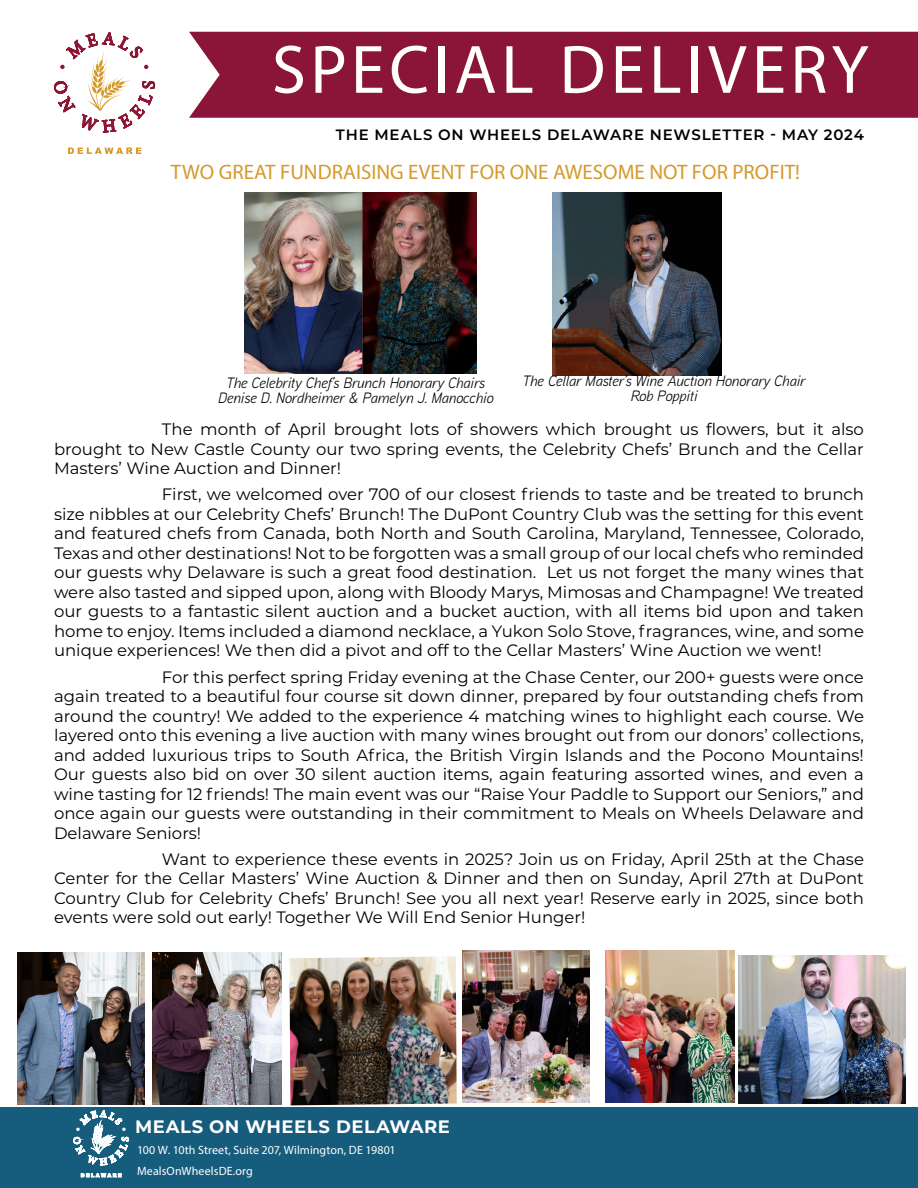
<style>
.page{position:relative;width:918px;height:1188px;background:#fff}
.page>*{position:absolute;margin:0;border:0;box-sizing:border-box;transform-origin:0 0}
.t1{font:69px "Myriad Pro";letter-spacing:.065em;color:#fff}
.t2{font:21px "Myriad Pro";color:#d5992c}
.t3{font:700 18px "Montserrat";letter-spacing:.025em;color:#fff}
.t4{font:16.5px/19.5px "Montserrat";color:#000;text-align:justify}
.t5{font:italic 15px/14.2px "Aaux Next";color:#000;text-align:center}
.t6{font:600 15px "Montserrat";letter-spacing:.055em;color:#000}
.t7{font:12px/21px "Myriad Pro";letter-spacing:.005em;color:#fff}
</style>
<div class="page">
<div style="left:0;top:1107px;width:918px;height:81px;background:#165c7d"></div>
<div style="left:189px;top:32px;width:729px;height:86px;background:#8a1538"></div>
<svg style="left:73px;top:1110px;width:56px;height:67px"></svg>
<svg style="left:68px;top:148px;width:73px;height:6px"></svg>
<svg style="left:54px;top:32px;width:101px;height:100px"></svg>
<img style="left:152px;top:952px;width:130px;height:153px">
<img style="left:17px;top:953px;width:127px;height:152px">
<img style="left:289px;top:956px;width:168px;height:149px">
<img style="left:605px;top:950px;width:130px;height:153px">
<img style="left:463px;top:950px;width:127px;height:153px">
<img style="left:739px;top:955px;width:166px;height:148px">
<img style="left:244px;top:192px;width:232px;height:182px">
<img style="left:553px;top:192px;width:168px;height:184px">
<h1 class="t1" style="left:272px;top:27px;width:598px">SPECIAL DELIVERY</h1>
<p class="t6" style="left:336px;top:124px;width:530px">THE MEALS ON WHEELS DELAWARE NEWSLETTER - MAY 2024</p>
<p class="t2" style="left:171px;top:159px;width:631px">TWO GREAT FUNDRAISING EVENT FOR ONE AWESOME NOT FOR PROFIT!</p>
<p class="t5" style="left:218px;top:376px;width:277px">The Celebrity Chef’s Brunch Honorary Chairs<br>Denise D. Nordheimer &amp; Pamelyn J. Manocchio</p>
<p class="t5" style="left:523px;top:373px;width:284px">The Cellar Master’s Wine Auction Honorary Chair<br>Rob Poppiti</p>
<p class="t4" style="left:54px;top:419px;width:811px;text-indent:108px">The month of April brought lots of showers which brought us flowers, but it also brought to New Castle County our two spring events, the Celebrity Chefs’ Brunch and the Cellar Masters’ Wine Auction and Dinner!</p>
<p class="t4" style="left:54px;top:484px;width:812px;text-indent:108px">First, we welcomed over 700 of our closest friends to taste and be treated to brunch size nibbles at our Celebrity Chefs’ Brunch! The DuPont Country Club was the setting for this event and featured chefs from Canada, both North and South Carolina, Maryland, Tennessee, Colorado, Texas and other destinations! Not to be forgotten was a small group of our local chefs who reminded our guests why Delaware is such a great food destination. Let us not forget the many wines that were also tasted and sipped upon, along with Bloody Marys, Mimosas and Champagne! We treated our guests to a fantastic silent auction and a bucket auction, with all items bid upon and taken home to enjoy. Items included a diamond necklace, a Yukon Solo Stove, fragrances, wine, and some unique experiences! We then did a pivot and off to the Cellar Masters’ Wine Auction we went!</p>
<p class="t4" style="left:54px;top:666px;width:812px;text-indent:108px">For this perfect spring Friday evening at the Chase Center, our 200+ guests were once again treated to a beautiful four course sit down dinner, prepared by four outstanding chefs from around the country! We added to the experience 4 matching wines to highlight each course. We layered onto this evening a live auction with many wines brought out from our donors’ collections, and added luxurious trips to South Africa, the British Virgin Islands and the Pocono Mountains!<br>Our guests also bid on over 30 silent auction items, again featuring assorted wines, and even a wine tasting for 12 friends! The main event was our “Raise Your Paddle to Support our Seniors,” and once again our guests were outstanding in their commitment to Meals on Wheels Delaware and Delaware Seniors!</p>
<p class="t4" style="left:54px;top:849px;width:812px;text-indent:108px">Want to experience these events in 2025? Join us on Friday, April 25th at the Chase Center for the Cellar Masters’ Wine Auction &amp; Dinner and then on Sunday, April 27th at DuPont Country Club for Celebrity Chefs’ Brunch! See you all next year! Reserve early in 2025, since both events were sold out early! Together We Will End Senior Hunger!</p>
<p class="t3" style="left:135px;top:1114px;width:316px">MEALS ON WHEELS DELAWARE</p>
<p class="t7" style="left:137px;top:1139px;width:260px">100 W. 10th Street, Suite 207, Wilmington, DE 19801<br>MealsOnWheelsDE.org</p>
</div>
